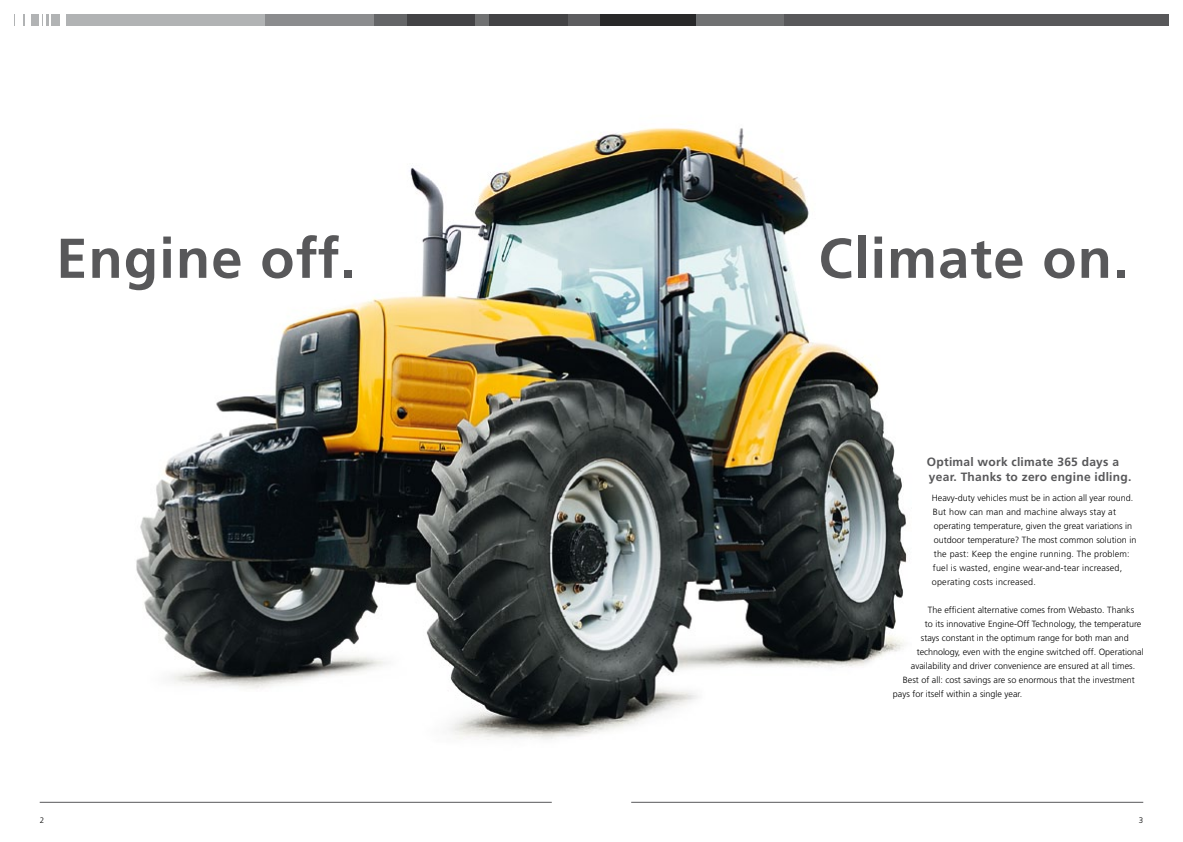
<style>
.page{position:relative;width:1183px;height:842px;background:#fff}
.page>*{position:absolute;margin:0;border:0;box-sizing:border-box;transform-origin:0 0}
.t1{font:700 56px "Frutiger";letter-spacing:.02em;color:#58585a}
.t2{font:700 12px/15px "Frutiger";letter-spacing:.02em;color:#58585a}
.t3{font:300 9px/14px "Frutiger";color:#000}
.t4{font:300 8px "Frutiger";color:#000}
</style>
<div class="page">
<hr style="left:631px;top:802px;width:511px;height:1px;background:#58585a">
<div style="left:583px;top:14px;width:113px;height:12px;background:#282829"></div>
<div style="left:696px;top:14px;width:87px;height:12px;background:#707172"></div>
<div style="left:783px;top:14px;width:385px;height:12px;background:#58585a"></div>
<hr style="left:40px;top:802px;width:511px;height:1px;background:#58585a">
<div style="left:14px;top:14px;width:251px;height:12px;background:#b1b3b4"></div>
<div style="left:15px;top:14px;width:5px;height:12px;background:#fff"></div>
<svg style="left:21px;top:14px;width:2px;height:12px"></svg>
<div style="left:25px;top:14px;width:5px;height:12px;background:#fff"></div>
<svg style="left:40px;top:14px;width:10px;height:12px"></svg>
<div style="left:60px;top:14px;width:6px;height:12px;background:#fff"></div>
<div style="left:265px;top:14px;width:109px;height:12px;background:#8b8c8e"></div>
<div style="left:374px;top:14px;width:33px;height:12px;background:#646567"></div>
<div style="left:407px;top:14px;width:68px;height:12px;background:#434345"></div>
<div style="left:475px;top:14px;width:14px;height:12px;background:#707172"></div>
<div style="left:489px;top:14px;width:79px;height:12px;background:#434345"></div>
<div style="left:568px;top:14px;width:32px;height:12px;background:#5d5d5f"></div>
<img style="left:136px;top:128px;width:772px;height:612px">
<h1 class="t1" style="left:56px;top:225px;width:301px">Engine off.</h1>
<h1 class="t1" style="left:818px;top:225px;width:311px">Climate on.</h1>
<h2 class="t2" style="left:926px;top:454px;width:206px">Optimal work climate 365 days a year. Thanks to zero engine idling.</h2>
<p class="t3" style="left:931px;top:491px;width:206px">Heavy-duty vehicles must be in action all year round.<br>But how can man and machine always stay at operating temperature, given the great variations in outdoor temperature? The most common solution in the past: Keep the engine running. The problem: fuel is wasted, engine wear-and-tear increased, operating costs increased.</p>
<p class="t3" style="left:927px;top:603px;width:208px">The efficient alternative comes from Webasto. Thanks</p>
<p class="t3" style="left:924px;top:617px;width:218px">to its innovative Engine-Off Technology, the temperature</p>
<p class="t3" style="left:920px;top:631px;width:209px">stays constant in the optimum range for both man and</p>
<p class="t3" style="left:916px;top:645px;width:228px">technology, even with the engine switched off. Operational</p>
<p class="t3" style="left:910px;top:659px;width:226px">availability and driver convenience are ensured at all times.</p>
<p class="t3" style="left:902px;top:673px;width:233px">Best of all: cost savings are so enormous that the investment</p>
<p class="t3" style="left:892px;top:687px;width:131px">pays for itself within a single year.</p>
<p class="t4" style="left:40px;top:816px;width:6px">2</p>
<p class="t4" style="left:1138px;top:816px;width:6px">3</p>
</div>
